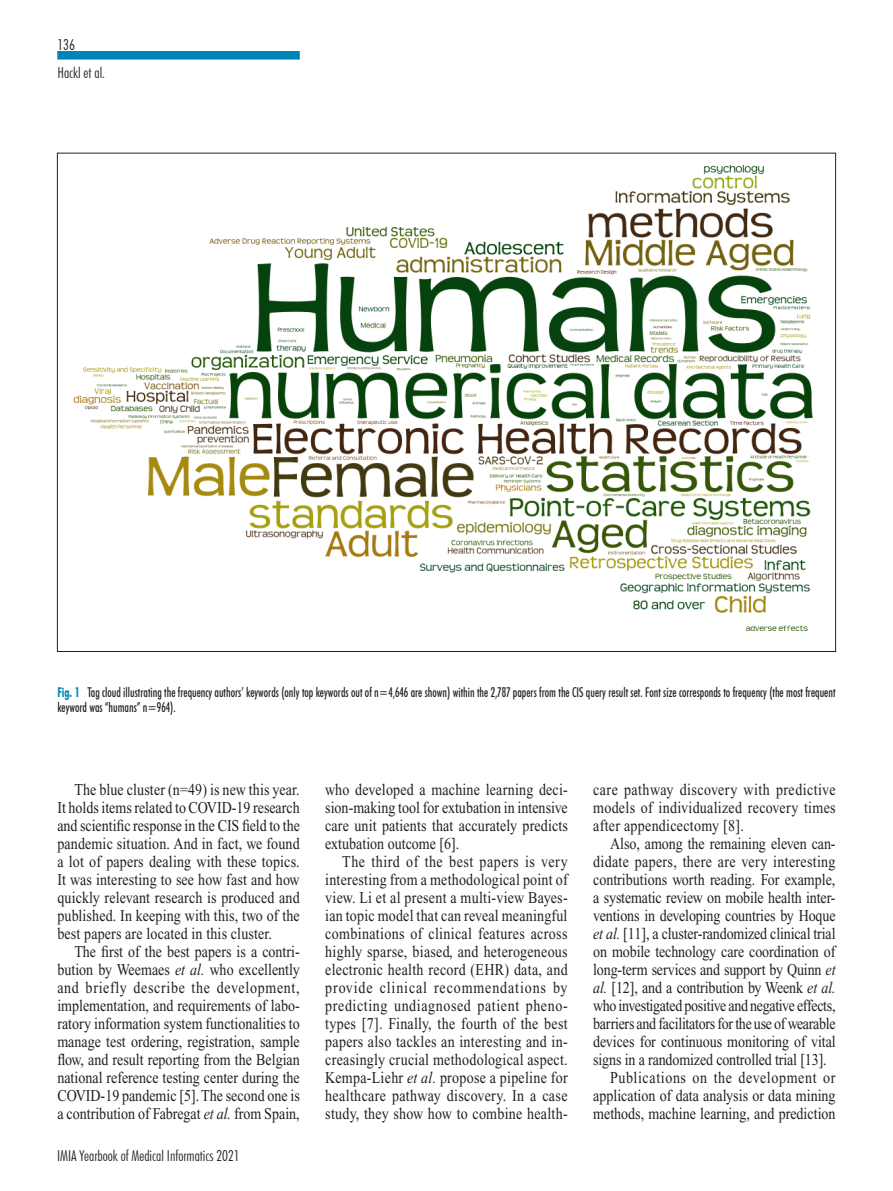
<style>
.page{position:relative;width:893px;height:1191px;background:#fff}
.page>*{position:absolute;margin:0;border:0;box-sizing:border-box;transform-origin:0 0}
.Grundtext_mit_Einzug{font:16.5px/18px "Times New Roman";color:#231f20;text-align:justify;scale:.85 1}
.t1{font:300 condensed 15px "Futura BT";color:#231f20}
.Legende_1{font:500 condensed 13.5px/15px "Futura BT";color:#231f20;scale:.85 1}
.s1{font-weight:700;color:#0083b6}
.s2{font-style:italic}
</style>
<div class="page">
<div style="left:57px;top:51px;width:243px;height:9px;background:#0083b6"></div>
<img style="left:73px;top:166px;width:740px;height:465px">
<p class="t1" style="left:57px;top:35px;width:19px">136</p>
<p class="t1" style="left:57px;top:63px;width:49px">Hackl et al.</p>
<p class="Legende_1" style="left:57px;top:685px;width:917px"><span class="s1">Fig. 1</span> Tag cloud illustrating the frequency authors’ keywords (only top keywords out of n=4,646 are shown) within the 2,787 papers from the CIS query result set. Font size corresponds to frequency (the most frequent keyword was “humans” n=964).</p>
<p class="Grundtext_mit_Einzug" style="left:57px;top:780px;width:287px;text-indent:17px">The blue cluster (n=49) is new this year.<br>It holds items related to COVID-19 research and scientific response in the CIS field to the pandemic situation. And in fact, we found a lot of papers dealing with these topics.<br>It was interesting to see how fast and how quickly relevant research is produced and published. In keeping with this, two of the best papers are located in this cluster.</p>
<p class="Grundtext_mit_Einzug" style="left:57px;top:942px;width:287px;text-indent:17px">The first of the best papers is a contri&shy;bution by Weemaes <span class="s2">et al.</span> who excellently and briefly describe the development, implementation, and requirements of labo&shy;ratory information system functionalities to manage test ordering, registration, sample flow, and result reporting from the Belgian national reference testing center during the COVID-19 pandemic [5]. The second one is a contribution of Fabregat <span class="s2">et al.</span> from Spain,</p>
<p class="t1" style="left:57px;top:1146px;width:184px">IMIA Yearbook of Medical Informatics 2021</p>
<p class="Grundtext_mit_Einzug" style="left:325px;top:780px;width:287px">who developed a machine learning deci&shy;sion-making tool for extubation in intensive care unit patients that accurately predicts extubation outcome [6].</p>
<p class="Grundtext_mit_Einzug" style="left:325px;top:852px;width:287px;text-indent:17px">The third of the best papers is very interesting from a methodological point of view. Li et al present a multi-view Bayes&shy;ian topic model that can reveal meaningful combinations of clinical features across highly sparse, biased, and heterogeneous electronic health record (EHR) data, and provide clinical recommendations by predicting undiagnosed patient pheno&shy;types [7]. Finally, the fourth of the best papers also tackles an interesting and in&shy;creasingly crucial methodological aspect.<br>Kempa-Liehr <span class="s2">et al.</span> propose a pipeline for healthcare pathway discovery. In a case study, they show how to combine health-</p>
<p class="Grundtext_mit_Einzug" style="left:593px;top:780px;width:287px">care pathway discovery with predictive models of individualized recovery times after appendicectomy [8].</p>
<p class="Grundtext_mit_Einzug" style="left:593px;top:834px;width:287px;text-indent:17px">Also, among the remaining eleven can&shy;didate papers, there are very interesting contributions worth reading. For example, a systematic review on mobile health inter&shy;ventions in developing countries by Hoque <span class="s2">et al.</span> [11], a cluster-randomized clinical trial on mobile technology care coordination of long-term services and support by Quinn <span class="s2">et al.</span> [12], and a contribution by Weenk <span class="s2">et al. </span>who investigated positive and negative effects, barriers and facilitators for the use of wearable devices for continuous monitoring of vital signs in a randomized controlled trial [13].</p>
<p class="Grundtext_mit_Einzug" style="left:593px;top:1068px;width:287px;text-indent:17px">Publications on the development or application of data analysis or data mining methods, machine learning, and prediction</p>
</div>
